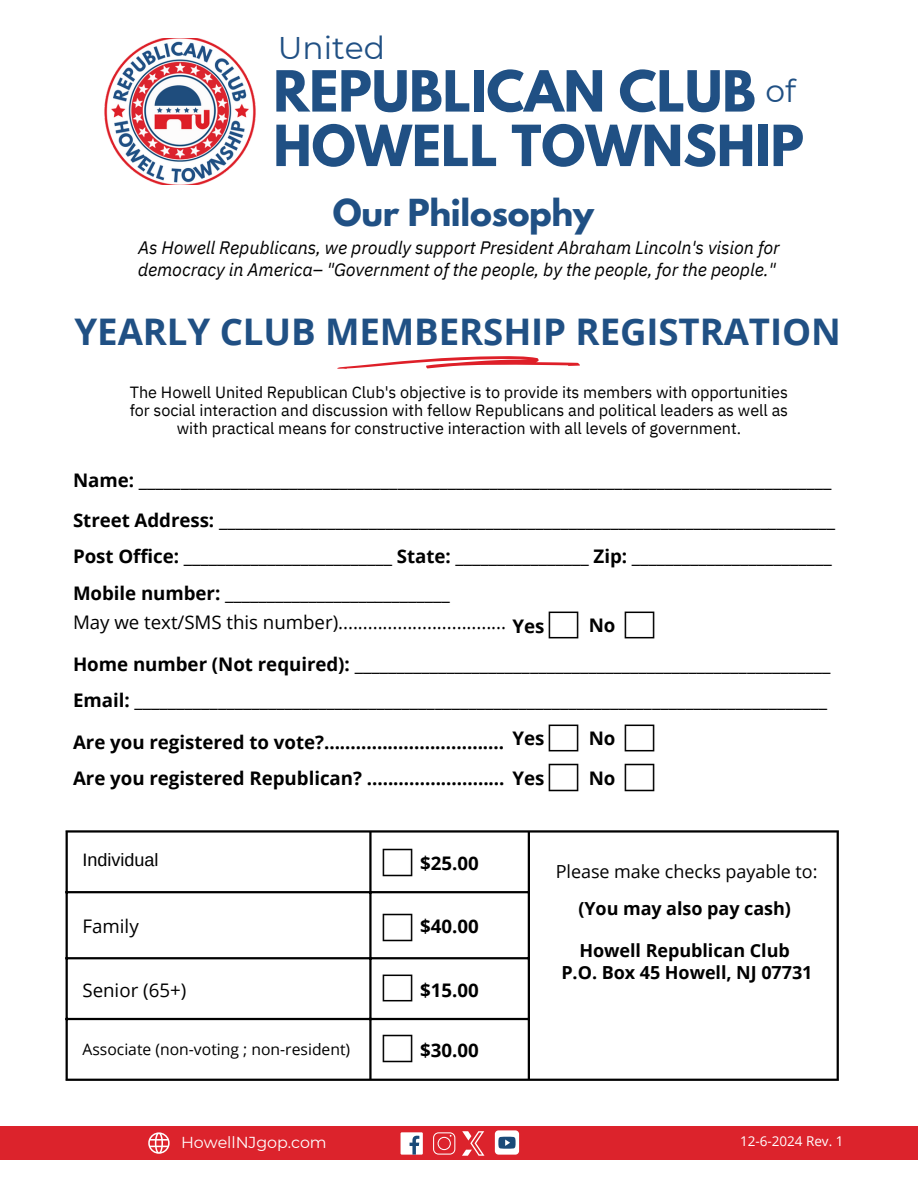
<style>
.page{position:relative;width:918px;height:1188px;background:#fff}
.page>*{position:absolute;margin:0;border:0;box-sizing:border-box;transform-origin:0 0}
.t1{font:700 50.25px "League Spartan";color:#205084}
.t2{font:700 36.6px "Open Sans";letter-spacing:-.005em;color:#205084}
.t3{font:700 33px "League Spartan";letter-spacing:-.01em;color:#205084}
.t4{font:31.35px "Montserrat";color:#205084}
.t5{font:18.75px/39.3px "Open Sans";color:#000}
.t6{font:700 18.75px "Open Sans";color:#000}
.t7{font:italic 18px/21.3px "IBM Plex Sans";letter-spacing:-.01em;color:#000}
.t8{font:700 18px/21.3px "Open Sans";letter-spacing:-.005em;color:#000;text-align:center}
.t9{font:18px "Open Sans";letter-spacing:-.005em;color:#000}
.t10{font:18px "Arimo";color:#000}
.t11{font:16.2px/18px "IBM Plex Sans";letter-spacing:-.005em;color:#000;text-align:center}
.t12{font:15.9px "Montserrat";letter-spacing:-.005em;color:#fff}
.t13{font:15.75px "Open Sans";color:#000}
.t14{font:13.5px "Open Sans";color:#fff}
.s1{font-weight:700}
</style>
<div class="page">
<div style="left:0;top:1126px;width:918px;height:34px;background:#dc232c"></div>
<img style="left:548px;top:611px;width:31px;height:28px">
<img style="left:624px;top:611px;width:31px;height:28px">
<img style="left:104px;top:38px;width:152px;height:146px">
<hr style="left:66px;top:833px;width:2px;height:246px;background:#000">
<hr style="left:369px;top:833px;width:3px;height:246px;background:#000">
<hr style="left:528px;top:833px;width:2px;height:246px;background:#000">
<hr style="left:837px;top:833px;width:2px;height:246px;background:#000">
<hr style="left:66px;top:830px;width:773px;height:3px;background:#000">
<hr style="left:66px;top:891px;width:464px;height:2px;background:#000">
<hr style="left:66px;top:957px;width:464px;height:2px;background:#000">
<hr style="left:66px;top:1018px;width:464px;height:2px;background:#000">
<hr style="left:66px;top:1079px;width:773px;height:2px;background:#000">
<img style="left:548px;top:724px;width:31px;height:28px">
<img style="left:624px;top:724px;width:31px;height:28px">
<img style="left:548px;top:763px;width:31px;height:29px">
<img style="left:624px;top:763px;width:31px;height:29px">
<svg style="left:337px;top:356px;width:243px;height:13px"></svg>
<svg style="left:148px;top:1132px;width:22px;height:22px"></svg>
<div style="left:401px;top:1132px;width:22px;height:23px;background:#fff"></div>
<svg style="left:410px;top:1136px;width:9px;height:19px"></svg>
<svg style="left:433px;top:1132px;width:22px;height:23px"></svg>
<svg style="left:462px;top:1131px;width:22px;height:25px"></svg>
<div style="left:495px;top:1130px;width:24px;height:25px;background:#fff;border-radius:4px"></div>
<svg style="left:498px;top:1137px;width:18px;height:12px"></svg>
<img style="left:382px;top:848px;width:31px;height:29px">
<img style="left:382px;top:913px;width:31px;height:29px">
<img style="left:382px;top:974px;width:31px;height:28px">
<img style="left:382px;top:1034px;width:31px;height:29px">
<p class="t4" style="left:278px;top:29px;width:109px">United</p>
<h4 class="t1" style="left:273px;top:66px;width:484px">REPUBLICAN CLUB</h4>
<p class="t4" style="left:766px;top:72px;width:32px">of</p>
<p class="t1" style="left:273px;top:121px;width:532px">HOWELL TOWNSHIP</p>
<p class="t3" style="left:333px;top:196px;width:263px">Our Philosophy</p>
<p class="t7" style="left:138px;top:237px;width:643px">As Howell Republicans, we proudly support President Abraham Lincoln's vision for democracy in America– "Government of the people, by the people, for the people."</p>
<h5 class="t2" style="left:75px;top:306px;width:768px">YEARLY CLUB MEMBERSHIP REGISTRATION</h5>
<p class="t11" style="left:130px;top:383px;width:660px">The Howell United Republican Club's objective is to provide its members with opportunities for social interaction and discussion with fellow Republicans and political leaders as well as with practical means for constructive interaction with all levels of government.</p>
<h5 class="t5" style="left:73px;top:461px;width:764px"><span class="s1">Name:</span> ___________________________________________________________________________________<br><span class="s1">Street Address:</span> __________________________________________________________________________</h5>
<h5 class="t5" style="left:73px;top:536px;width:760px"><span class="s1">Post Office:</span> _________________________ <span class="s1">State:</span> ________________ <span class="s1">Zip:</span> ________________________</h5>
<h4 class="t5" style="left:73px;top:573px;width:378px"><span class="s1">Mobile number:</span> ___________________________</h4>
<p class="t5" style="left:73px;top:602px;width:435px">May we text/SMS this number)..................................</p>
<h4 class="t6" style="left:513px;top:613px;width:33px">Yes</h4>
<p class="t6" style="left:589px;top:612px;width:28px">No</p>
<h4 class="t5" style="left:73px;top:646px;width:759px;line-height:36px"><span class="s1">Home number (Not required):</span> _________________________________________________________<br><span class="s1">Email:</span> ___________________________________________________________________________________</h4>
<h4 class="t6" style="left:73px;top:729px;width:433px">Are you registered to vote?..................................</h4>
<h4 class="t6" style="left:513px;top:725px;width:33px">Yes</h4>
<p class="t6" style="left:73px;top:765px;width:473px">Are you registered Republican? .......................... Yes</p>
<h6 class="t6" style="left:589px;top:725px;width:28px">No</h6>
<h5 class="t6" style="left:589px;top:765px;width:28px">No</h5>
<h3 class="t10" style="left:82px;top:850px;width:78px">Individual</h3>
<h1 class="t6" style="left:420px;top:850px;width:60px">$25.00</h1>
<h3 class="t5" style="left:82px;top:906px;width:58px">Family</h3>
<h1 class="t6" style="left:420px;top:913px;width:60px">$40.00</h1>
<h5 class="t5" style="left:82px;top:970px;width:105px">Senior (65+)</h5>
<p class="t6" style="left:420px;top:976px;width:60px">$15.00</p>
<h2 class="t13" style="left:82px;top:1038px;width:269px">Associate (non-voting ; non-resident)</h2>
<p class="t6" style="left:420px;top:1037px;width:60px">$30.00</p>
<p class="t9" style="left:556px;top:859px;width:263px">Please make checks payable to:</p>
<h5 class="t8" style="left:578px;top:897px;width:214px">(You may also pay cash)</h5>
<h4 class="t8" style="left:561px;top:940px;width:253px">Howell Republican Club<br>P.O. Box 45 Howell, NJ 07731</h4>
<p class="t12" style="left:181px;top:1133px;width:147px">HowellNJgop.com</p>
<h4 class="t14" style="left:740px;top:1132px;width:105px">12-6-2024 Rev. 1</h4>
</div>
